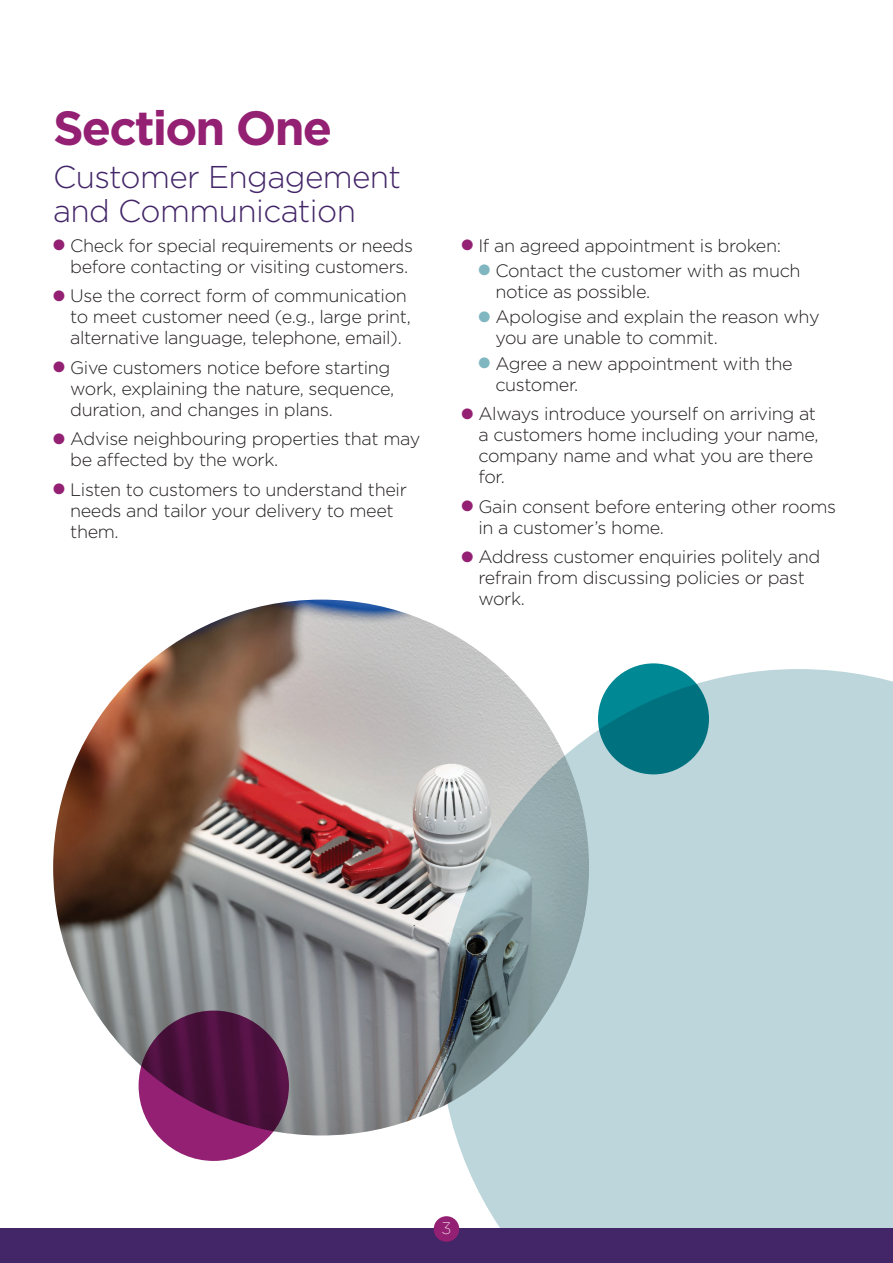
<style>
.page{position:relative;width:893px;height:1263px;background:#fff}
.page>*{position:absolute;margin:0;border:0;box-sizing:border-box;transform-origin:0 0}
.t1{font:700 48px "Gotham";letter-spacing:-.04em;color:#942073}
.t2{font:300 31.5px/34.5px "Gotham";letter-spacing:-.02em;color:#432668}
.t3{font:300 18px/21px "Gotham";letter-spacing:-.02em;color:#231f20}
.t4{font:200 16.5px "Gotham";color:#fff}
.s1{color:#942073}
.s2{color:#7fb6bf}
</style>
<div class="page">
<img style="left:53px;top:600px;width:536px;height:535px;border-radius:268px">
<svg style="left:439px;top:669px;width:454px;height:560px;background:#b7cdd1"></svg>
<svg style="left:139px;top:1010px;width:150px;height:151px;background:#62154e"></svg>
<svg style="left:598px;top:663px;width:111px;height:111px;background:#017a86"></svg>
<div style="left:0;top:1229px;width:893px;height:34px;background:#432668"></div>
<div style="left:434px;top:1216px;width:25px;height:26px;background:#942073;border-radius:50%"></div>
<p class="t1" style="left:53px;top:96px;width:281px">Section One</p>
<p class="t2" style="left:53px;top:158px;width:349px">Customer Engagement and Communication</p>
<p class="t3" style="left:53px;top:234px;width:361px;text-align:right"><span class="s1">●</span> Check for special requirements or needs before contacting or visiting customers.</p>
<p class="t3" style="left:70px;top:285px;width:342px;text-indent:-17px"><span class="s1">●</span> Use the correct form of communication to meet customer need (e.g., large print, alternative language, telephone, email).</p>
<p class="t3" style="left:70px;top:356px;width:325px;text-indent:-17px"><span class="s1">●</span> Give customers notice before starting work, explaining the nature, sequence, duration, and changes in plans.</p>
<p class="t3" style="left:70px;top:428px;width:352px;text-indent:-17px"><span class="s1">●</span> Advise neighbouring properties that may be affected by the work.</p>
<p class="t3" style="left:70px;top:478px;width:338px;text-indent:-17px"><span class="s1">●</span> Listen to customers to understand their needs and tailor your delivery to meet them.</p>
<p class="t3" style="left:461px;top:234px;width:321px"><span class="s1">●</span> If an agreed appointment is broken:</p>
<p class="t3" style="left:495px;top:260px;width:307px;text-indent:-17px"><span class="s2">●</span> Contact the customer with as much notice as possible.</p>
<p class="t3" style="left:495px;top:306px;width:326px;text-indent:-17px"><span class="s2">●</span> Apologise and explain the reason why you are unable to commit.</p>
<p class="t3" style="left:495px;top:352px;width:299px;text-indent:-17px"><span class="s2">●</span> Agree a new appointment with the customer.</p>
<p class="t3" style="left:478px;top:403px;width:342px;text-indent:-17px"><span class="s1">●</span> Always introduce yourself on arriving at a customers home including your name, company name and what you are there for.</p>
<p class="t3" style="left:478px;top:495px;width:359px;text-indent:-17px"><span class="s1">●</span> Gain consent before entering other rooms in a customer’s home.</p>
<p class="t3" style="left:478px;top:546px;width:343px;text-indent:-17px"><span class="s1">●</span> Address customer enquiries politely and refrain from discussing policies or past work.</p>
<p class="t4" style="left:442px;top:1218px;width:11px">3</p>
</div>
